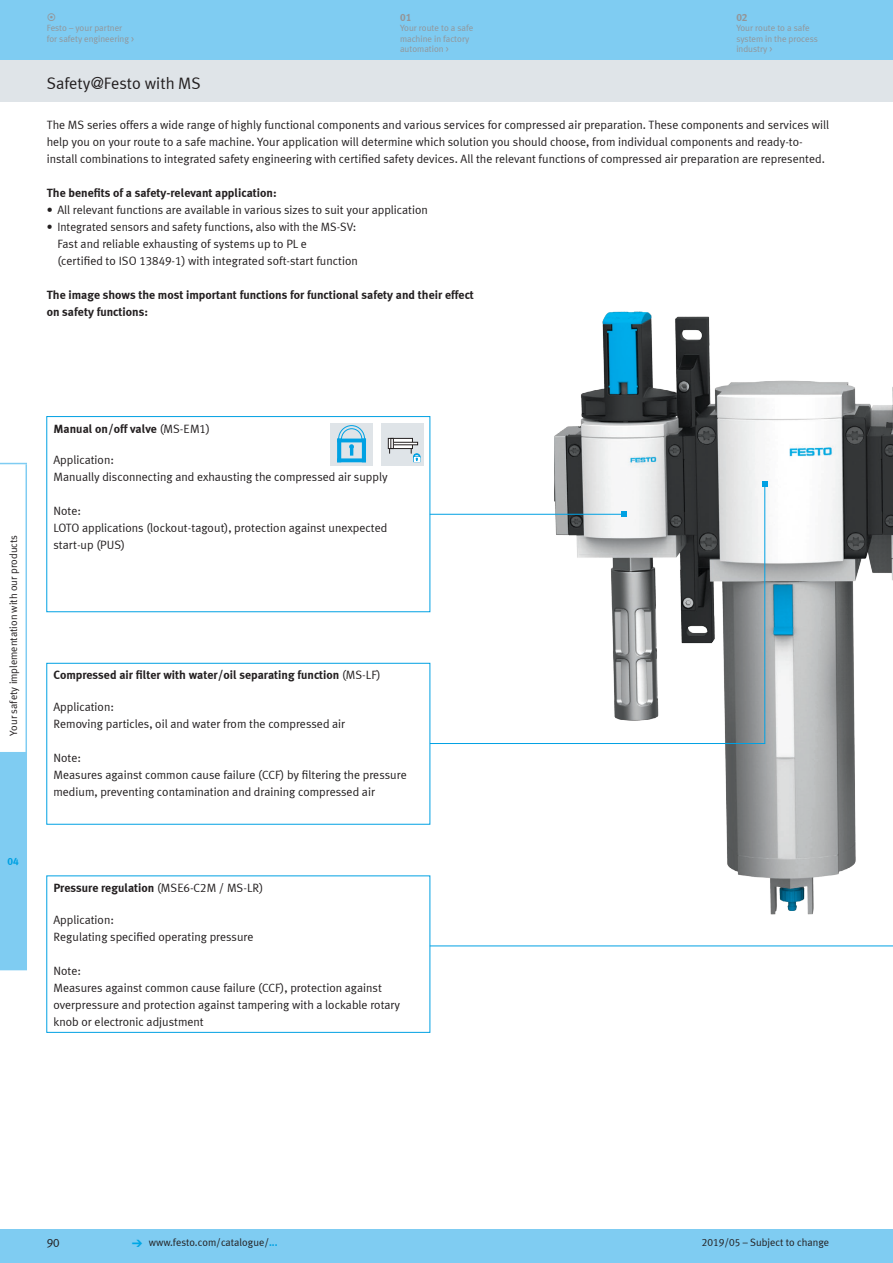
<style>
.page{position:relative;width:893px;height:1263px;background:#fff}
.page>*{position:absolute;margin:0;border:0;box-sizing:border-box;transform-origin:0 0}
.t1{font:16.5px "Meta Plus LF";color:#231f20}
.t2{font:12px/17.1px "Meta Plus LF";color:#231f20}
.t3{font:700 12px/17.1px "Meta Plus LF";color:#231f20}
.t4{font:10.5px "Meta Plus LF";color:#231f20}
.t5{font:700 10.5px "Meta Plus LF";color:#939598}
.t6{font:700 10.5px "Meta Plus LF";color:#00a1e3}
.t7{font:9px/10.5px "Meta Plus LF";color:#939598}
.s1{font-weight:400}
.s2{font-family:"Meto Pict 182";color:#00a7e5}
.s3{font-weight:700;color:#00a1e3}
</style>
<div class="page">
<img style="left:555px;top:311px;width:338px;height:604px">
<div style="left:0;top:1229px;width:892px;height:34px;background:#7fccf2"></div>
<div style="left:0;top:60px;width:892px;height:42px;background:#dfe4e8"></div>
<hr style="left:430px;top:514px;width:192px;height:1px;background:#00a1e3">
<hr style="left:430px;top:945px;width:463px;height:1px;background:#00a1e3">
<hr style="left:430px;top:743px;width:335px;height:1px;background:#00a1e3">
<svg style="left:621px;top:511px;width:5px;height:6px"></svg>
<div style="left:46px;top:875px;width:384px;height:158px;border:1px solid #00a1e3"></div>
<div style="left:46px;top:663px;width:384px;height:161px;border:1px solid #00a1e3"></div>
<hr style="left:764px;top:486px;width:1px;height:258px;background:#00a1e3">
<svg style="left:762px;top:482px;width:5px;height:5px"></svg>
<div style="left:46px;top:416px;width:384px;height:196px;border:1px solid #00a1e3"></div>
<div style="left:381px;top:423px;width:42px;height:43px;background:#dfe4e8"></div>
<svg style="left:394px;top:440px;width:17px;height:7px"></svg>
<div style="left:388px;top:438px;width:25px;height:11px;border:1px solid #231f20"></div>
<div style="left:393px;top:442px;width:25px;height:3px;border:1px solid #231f20"></div>
<svg style="left:389px;top:438px;width:4px;height:15px"></svg>
<div style="left:390px;top:438px;width:4px;height:11px;border:1px solid #231f20"></div>
<svg style="left:411px;top:446px;width:9px;height:16px"></svg>
<div style="left:330px;top:423px;width:43px;height:43px;background:#dfe4e8"></div>
<hr style="left:362px;top:439px;width:4px;height:23px;background:#00a1e3">
<svg style="left:337px;top:442px;width:4px;height:16px"></svg>
<svg style="left:337px;top:458px;width:25px;height:4px"></svg>
<hr style="left:337px;top:439px;width:29px;height:3px;background:#00a1e3">
<svg style="left:338px;top:425px;width:27px;height:31px"></svg>
<div style="left:0;top:0;width:892px;height:60px;background:#7fccf2"></div>
<div style="left:0;top:753px;width:26px;height:216px;background:#7fccf2"></div>
<svg style="left:0;top:463px;width:27px;height:1px"></svg>
<hr style="left:26px;top:464px;width:1px;height:288px;background:#7fccf2">
<svg style="left:0;top:752px;width:27px;height:1px"></svg>
<hr style="left:26px;top:753px;width:1px;height:216px;background:#7fccf2">
<svg style="left:0;top:969px;width:27px;height:1px"></svg>
<p class="t7" style="left:47px;top:23px;width:89px">Festo – your partner for safety engineering &gt;</p>
<h1 class="t1" style="left:47px;top:74px;width:156px">Safety@Festo with MS</h1>
<p class="t5" style="left:400px;top:10px;width:13px">01</p>
<p class="t7" style="left:400px;top:22px;width:75px">Your route to a safe machine in factory automation &gt;</p>
<p class="t5" style="left:736px;top:10px;width:13px">02</p>
<p class="t7" style="left:736px;top:22px;width:83px">Your route to a safe system in the process industry &gt;</p>
<p class="t2" style="left:47px;top:116px;width:784px">The MS series offers a wide range of highly functional components and various services for compressed air preparation. These components and services will help you on your route to a safe machine. Your application will determine which solution you should choose, from individual components and ready-to&shy;install combinations to integrated safety engineering with certified safety devices. All the relevant functions of compressed air preparation are represented.</p>
<p class="t3" style="left:47px;top:184px;width:231px">The benefits of a safety-relevant application:</p>
<p class="t2" style="left:47px;top:201px;width:383px">• All relevant functions are available in various sizes to suit your application</p>
<p class="t2" style="left:57px;top:218px;width:302px;text-indent:-11px">• Integrated sensors and safety functions, also with the MS-SV:<br>Fast and reliable exhausting of systems up to PL e<br>(certified to ISO 13849-1) with integrated soft-start function</p>
<p class="t3" style="left:47px;top:286px;width:429px">The image shows the most important functions for functional safety and their effect on safety functions:</p>
<p class="t4" style="left:7px;top:736px;width:202px;rotate:-90deg">Your safety implementation with our products</p>
<p class="t6" style="left:8px;top:855px;width:13px">04</p>
<p class="t3" style="left:53px;top:420px;width:158px">Manual on/off valve <span class="s1">(MS-EM1)</span></p>
<p class="t2" style="left:53px;top:451px;width:336px">Application:<br>Manually disconnecting and exhausting the compressed air supply</p>
<p class="t2" style="left:53px;top:502px;width:335px">Note:<br>LOTO applications (lockout-tagout), protection against unexpected start-up (PUS)</p>
<p class="t3" style="left:53px;top:666px;width:329px">Compressed air filter with water/oil separating function <span class="s1">(MS-LF)</span></p>
<p class="t2" style="left:53px;top:698px;width:293px">Application:<br>Removing particles, oil and water from the compressed air</p>
<p class="t2" style="left:53px;top:749px;width:355px">Note:<br>Measures against common cause failure (CCF) by filtering the pressure medium, preventing contamination and draining compressed air</p>
<p class="t3" style="left:53px;top:879px;width:211px">Pressure regulation <span class="s1">(MSE6-C2M / MS-LR)</span></p>
<p class="t2" style="left:53px;top:910px;width:202px">Application:<br>Regulating specified operating pressure</p>
<p class="t2" style="left:53px;top:961px;width:348px">Note:<br>Measures against common cause failure (CCF), protection against overpressure and protection against tampering with a lockable rotary knob or electronic adjustment</p>
<p class="t2" style="left:47px;top:1234px;width:14px">90</p>
<p class="t4" style="left:132px;top:1236px;width:147px"><span class="s2">d</span> www.festo.com/catalogue/<span class="s3">...</span></p>
<p class="t4" style="left:702px;top:1236px;width:129px">2019/05 – Subject to change</p>
</div>
